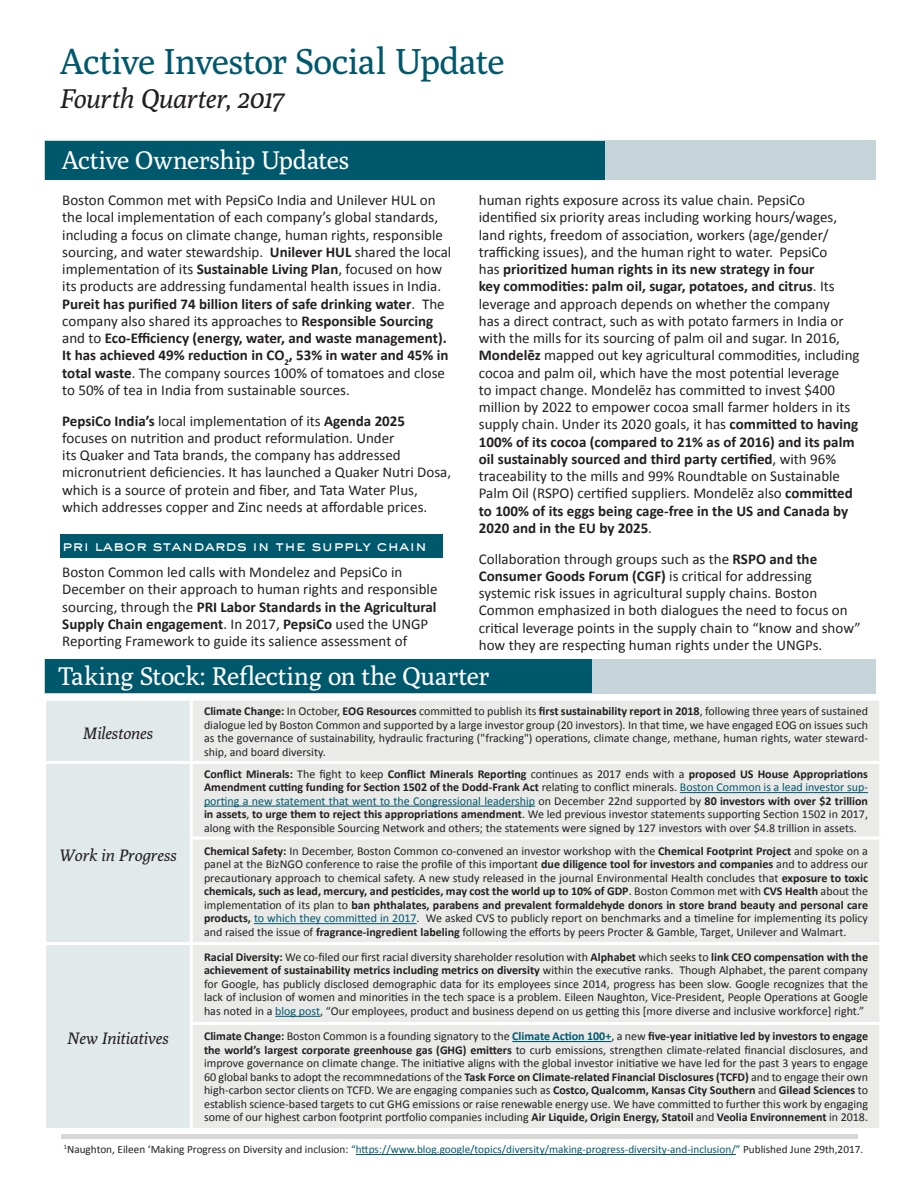
<style>
.page{position:relative;width:918px;height:1188px;background:#fff}
.page>*{position:absolute;margin:0;border:0;box-sizing:border-box;transform-origin:0 0}
.t1{font:36px "Poly";letter-spacing:-.025em;color:#00586d}
.t2{font:italic 27px "Poly";letter-spacing:-.005em;color:#231f20}
.t3{font:25.5px "Poly";letter-spacing:-.02em;color:#fff}
.t4{font:italic 16.5px "Poly";color:#231f20}
.body_text{font:15px/17.2px "Calibri";color:#231f20}
.body_text-2{font:500 15px "AT Sackers Gothic";letter-spacing:-.01em;color:#fff}
.table_text{font:12px/13.5px "Calibri";color:#231f20;text-align:justify}
.t5{font:11.25px "Calibri";color:#00586d}
.s1{font-weight:700}
.s2{color:#00586d}
.s3{font-weight:700;color:#00586d}
.s4{color:#231f20}
</style>
<div class="page">
<div style="left:60px;top:535px;width:383px;height:23px;background:#00586d"></div>
<div style="left:44px;top:141px;width:832px;height:39px;background:#c6d5d9"></div>
<div style="left:45px;top:142px;width:560px;height:38px;background:#00586d"></div>
<div style="left:46px;top:701px;width:144px;height:427px;background:#e1e9eb"></div>
<div style="left:193px;top:701px;width:686px;height:427px;background:#eaeae9"></div>
<hr style="left:191px;top:761px;width:691px;height:3px;background:#fff">
<hr style="left:190px;top:837px;width:692px;height:3px;background:#fff">
<hr style="left:191px;top:942px;width:691px;height:3px;background:#fff">
<hr style="left:190px;top:1022px;width:692px;height:3px;background:#fff">
<hr style="left:43px;top:761px;width:148px;height:3px;background:#fff">
<hr style="left:43px;top:942px;width:148px;height:3px;background:#fff">
<hr style="left:680px;top:792px;width:188px;height:1px;background:#00586d">
<hr style="left:204px;top:806px;width:331px;height:1px;background:#00586d">
<hr style="left:254px;top:923px;width:163px;height:1px;background:#00586d">
<hr style="left:275px;top:1016px;width:45px;height:1px;background:#00586d">
<hr style="left:512px;top:1041px;width:99px;height:1px;background:#00586d">
<div style="left:45px;top:659px;width:831px;height:34px;background:#c6d5d9"></div>
<div style="left:45px;top:660px;width:546px;height:33px;background:#00586d"></div>
<hr style="left:356px;top:1154px;width:380px;height:1px;background:#00586d">
<hr style="left:62px;top:1134px;width:796px;height:4px;background:#d9d7d4">
<p class="t1" style="left:60px;top:41px;width:446px">Active Investor Social Update</p>
<p class="t2" style="left:60px;top:82px;width:226px">Fourth Quarter, 2017</p>
<p class="t3" style="left:62px;top:146px;width:289px">Active Ownership Updates</p>
<p class="body_text" style="left:62px;top:191px;width:391px">Boston Common met with PepsiCo India and Unilever HUL on the local implementation of each company’s global standards, including a focus on climate change, human rights, responsible sourcing, and water stewardship. <span class="s1">Unilever HUL</span> shared the local implementation of its <span class="s1">Sustainable Living Plan</span>, focused on how its products are addressing fundamental health issues in India.<br><span class="s1">Pureit has purified 74 billion liters of safe drinking water</span>. The company also shared its approaches to <span class="s1">Responsible Sourcing </span>and to <span class="s1">Eco-Efficiency (energy, water, and waste management).<br>It has achieved 49% reduction in CO</span><sub>2</sub><span class="s1">, 53% in water and 45% in total waste</span>. The company sources 100% of tomatoes and close to 50% of tea in India from sustainable sources.</p>
<p class="body_text" style="left:62px;top:411px;width:390px"><span class="s1">PepsiCo India’s</span> local implementation of its <span class="s1">Agenda 2025 </span>focuses on nutrition and product reformulation. Under<br>its Quaker and Tata brands, the company has addressed micronutrient deficiencies. It has launched a Quaker Nutri Dosa, which is a source of protein and fiber, and Tata Water Plus, which addresses copper and Zinc needs at affordable prices.</p>
<p class="body_text-2" style="left:62px;top:535px;width:366px">pri labor standards in the supply chain</p>
<p class="body_text" style="left:62px;top:563px;width:377px">Boston Common led calls with Mondelez and PepsiCo in December on their approach to human rights and responsible sourcing, through the <span class="s1">PRI Labor Standards in the Agricultural Supply Chain engagement</span>. In 2017, <span class="s1">PepsiCo</span> used the UNGP Reporting Framework to guide its salience assessment of</p>
<p class="body_text" style="left:479px;top:191px;width:382px">human rights exposure across its value chain. PepsiCo identified six priority areas including working hours/wages, land rights, freedom of association, workers (age/gender/ trafficking issues), and the human right to water. PepsiCo<br>has <span class="s1">prioritized human rights in its new strategy in four<br>key commodities: palm oil, sugar, potatoes, and citrus</span>. Its leverage and approach depends on whether the company<br>has a direct contract, such as with potato farmers in India or with the mills for its sourcing of palm oil and sugar. In 2016, <span class="s1">Mondelēz</span> mapped out key agricultural commodities, including cocoa and palm oil, which have the most potential leverage<br>to impact change. Mondelēz has committed to invest $400 million by 2022 to empower cocoa small farmer holders in its supply chain. Under its 2020 goals, it has <span class="s1">committed to having 100% of its cocoa (compared to 21% as of 2016) and its palm oil sustainably sourced and third party certified</span>, with 96% traceability to the mills and 99% Roundtable on Sustainable Palm Oil (RSPO) certified suppliers. Mondelēz also <span class="s1">committed to 100% of its eggs being cage-free in the US and Canada by 2020 and in the EU by 2025</span>.</p>
<p class="body_text" style="left:479px;top:549px;width:383px">Collaboration through groups such as the <span class="s1">RSPO and the Consumer Goods Forum (CGF)</span> is critical for addressing systemic risk issues in agricultural supply chains. Boston Common emphasized in both dialogues the need to focus on critical leverage points in the supply chain to “know and show” how they are respecting human rights under the UNGPs.</p>
<p class="t3" style="left:59px;top:662px;width:432px">Taking Stock: Reflecting on the Quarter</p>
<p class="t4" style="left:83px;top:723px;width:72px">Milestones</p>
<p class="t4" style="left:59px;top:845px;width:119px">Work in Progress</p>
<p class="t4" style="left:67px;top:1029px;width:103px">New Initiatives</p>
<p class="table_text" style="left:204px;top:704px;width:666px"><span class="s1">Climate Change:</span> In October, <span class="s1">EOG Resources</span> committed to publish its <span class="s1">first sustainability report in 2018</span>, following three years of sustained dialogue led by Boston Common and supported by a large investor group (20 investors). In that time, we have engaged EOG on issues such as the governance of sustainability, hydraulic fracturing ("fracking") operations, climate change, methane, human rights, water steward&shy;ship, and board diversity.</p>
<p class="table_text" style="left:204px;top:766px;width:666px"><span class="s1">Conflict Minerals:</span> The fight to keep <span class="s1">Conflict Minerals Reporting</span> continues as 2017 ends with a <span class="s1">proposed US House Appropriations Amendment cutting funding for Section 1502 of the Dodd-Frank Act</span> relating to conflict minerals. <span class="s2">Boston Common is a lead investor sup&shy;porting a new statement that went to the Congressional leadership</span> on December 22nd supported by <span class="s1">80 investors with over $2 trillion in assets</span>, <span class="s1">to urge them to reject this appropriations amendment</span>. We led previous investor statements supporting Section 1502 in 2017, along with the Responsible Sourcing Network and others; the statements were signed by 127 investors with over $4.8 trillion in assets.</p>
<p class="table_text" style="left:204px;top:843px;width:666px"><span class="s1">Chemical Safety:</span> In December, Boston Common co-convened an investor workshop with the <span class="s1">Chemical Footprint Project</span> and spoke on a panel at the BizNGO conference to raise the profile of this important <span class="s1">due diligence tool for investors and companies</span> and to address our precautionary approach to chemical safety. A new study released in the journal Environmental Health concludes that <span class="s1">exposure to toxic chemicals, such as lead, mercury, and pesticides, may cost the world up to 10% of GDP</span>. Boston Common met with <span class="s1">CVS Health</span> about the implementation of its plan to <span class="s1">ban phthalates, parabens and prevalent formaldehyde donors in store brand beauty and personal care products,</span> <span class="s2">to which they committed in 2017</span>. We asked CVS to publicly report on benchmarks and a timeline for implementing its policy and raised the issue of <span class="s1">fragrance-ingredient labeling</span> following the efforts by peers Procter &amp; Gamble, Target, Unilever and Walmart.</p>
<p class="table_text" style="left:204px;top:950px;width:666px"><span class="s1">Racial Diversity:</span> We co-filed our first racial diversity shareholder resolution with <span class="s1">Alphabet</span> which seeks to <span class="s1">link CEO compensation with the achievement of sustainability metrics including metrics on diversity</span> within the executive ranks. Though Alphabet, the parent company for Google, has publicly disclosed demographic data for its employees since 2014, progress has been slow. Google recognizes that the lack of inclusion of women and minorities in the tech space is a problem. Eileen Naughton, Vice-President, People Operations at Google has noted in a <span class="s2">blog post</span>, “Our employees, product and business depend on us getting this [more diverse and inclusive workforce] right.”</p>
<p class="table_text" style="left:204px;top:1029px;width:666px"><span class="s1">Climate Change:</span> Boston Common is a founding signatory to the <span class="s3">Climate Action 100+</span>, a new <span class="s1">five-year initiative led by investors to engage the world’s largest corporate greenhouse gas (GHG) emitters</span> to curb emissions, strengthen climate-related financial disclosures, and improve governance on climate change. The initiative aligns with the global investor initiative we have led for the past 3 years to engage 60 global banks to adopt the recommnedations of the <span class="s1">Task Force on Climate-related Financial Disclosures (TCFD)</span> and to engage their own high-carbon sector clients on TCFD. We are engaging companies such as <span class="s1">Costco, Qualcomm, Kansas City Southern</span> and <span class="s1">Gilead Sciences</span> to establish science-based targets to cut GHG emissions or raise renewable energy use. We have committed to further this work by engaging some of our highest carbon footprint portfolio companies including <span class="s1">Air Liquide, Origin Energy, Statoil</span> and <span class="s1">Veolia Environnement</span> in 2018.</p>
<p class="t5" style="left:64px;top:1143px;width:801px"><sup>1</sup><span class="s4">Naughton, Eileen ‘Making Progress on Diversity and inclusion:</span> “https://www.blog.google/topics/diversity/making-progress-diversity-and-inclusion/” <span class="s4">Published June 29th,2017.</span></p>
</div>
